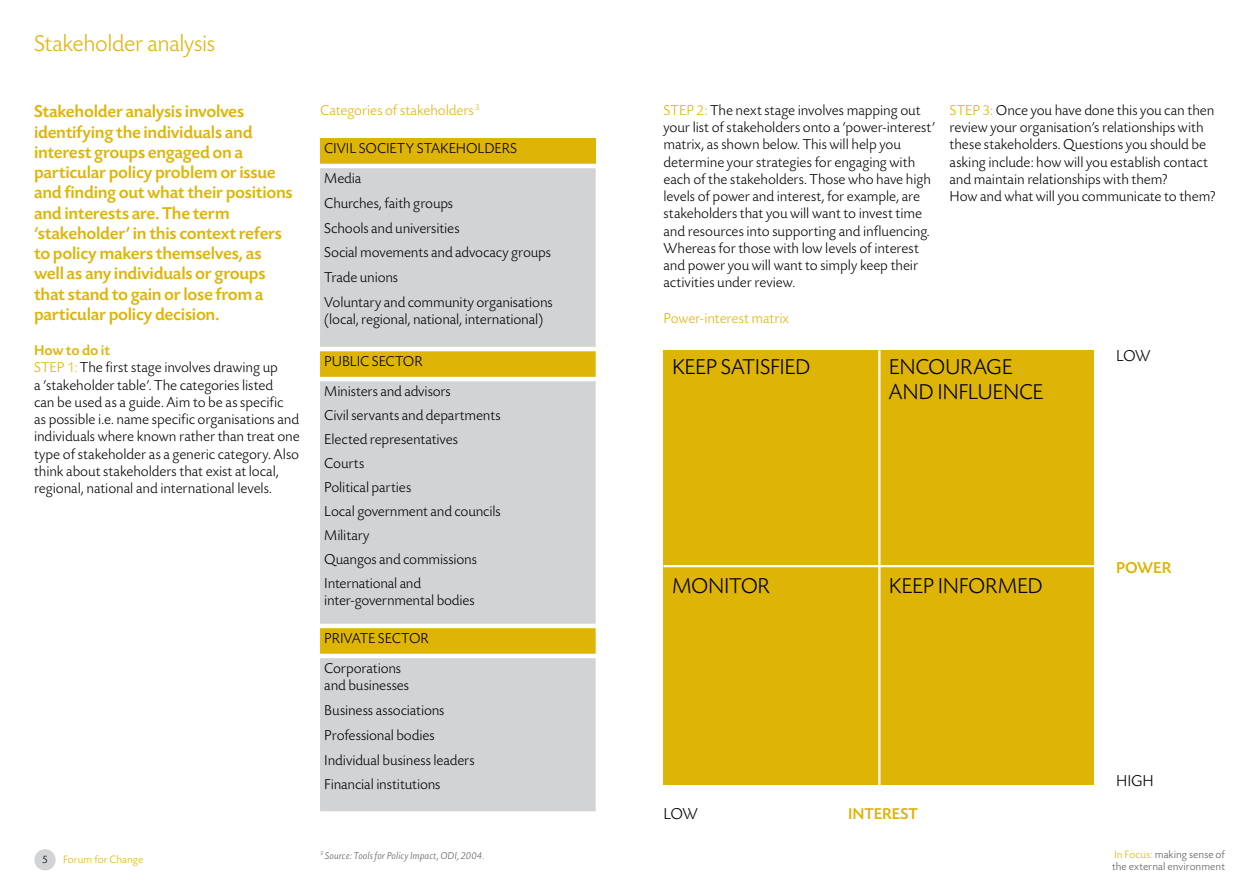
<style>
.page{position:relative;width:1259px;height:893px;background:#fff}
.page>*{position:absolute;margin:0;border:0;box-sizing:border-box;transform-origin:0 0}
.t1{font:300 24px "Today SB";letter-spacing:-.015em;color:#deb407}
.t2{font:300 22.5px "Today SB";letter-spacing:-.015em;color:#000}
.t3{font:500 18px/20.2px "Today SB";letter-spacing:-.015em;color:#deb407}
.t4{font:500 16.5px "Today SB";letter-spacing:-.01em;color:#deb407}
.t5{font:300 16.5px "Today SB";color:#000}
.t6{font:300 15px/17.2px "Today SB";letter-spacing:-.005em;color:#000}
.t7{font:300 15px "Today SB";letter-spacing:-.005em;color:#deb407}
.t8{font:300 11.25px/12px "Today SB";letter-spacing:.005em;color:#58595b}
.t9{font:300 11.25px "Today SB";letter-spacing:.005em;color:#deb407}
.t10{font:300 11.25px "Today SB";color:#000}
.t11{font:italic 300 10.5px "Today SB";letter-spacing:.005em;color:#58595b}
.s1{font-weight:500;color:#deb407}
.s2{color:#deb407}
</style>
<div class="page">
<div style="left:34px;top:849px;width:22px;height:21px;background:#d1d3d4;border-radius:50%"></div>
<div style="left:320px;top:138px;width:275px;height:26px;background:#deb407"></div>
<div style="left:320px;top:168px;width:275px;height:643px;background:#d1d3d4"></div>
<svg style="left:320px;top:351px;width:275px;height:303px;background:#d4cfb2"></svg>
<div style="left:663px;top:350px;width:431px;height:434px;background:#deb407"></div>
<hr style="left:663px;top:565px;width:432px;height:2px;background:#fff">
<hr style="left:878px;top:350px;width:2px;height:435px;background:#fff">
<h1 class="t1" style="left:34px;top:31px;width:183px">Stakeholder analysis</h1>
<p class="t3" style="left:34px;top:102px;width:260px">Stakeholder analysis involves identifying the individuals and interest groups engaged on a particular policy problem or issue and finding out what their positions and interests are. The term ‘stakeholder’ in this context refers to policy makers themselves, as well as any individuals or groups that stand to gain or lose from a particular policy decision.</p>
<p class="t6" style="left:34px;top:342px;width:267px"><span class="s1">H ow to do it<br></span><span class="s2">St ep 1:</span> The first stage involves drawing up<br>a ‘stakeholder table’. The categories listed<br>can be used as a guide. Aim to be as specific<br>as possible i.e. name specific organisations and individuals where known rather than treat one type of stakeholder as a generic category. Also think about stakeholders that exist at local, regional, national and international levels.</p>
<p class="t7" style="left:320px;top:102px;width:161px">Categories of stakeholders <sup>3</sup></p>
<p class="t6" style="left:663px;top:102px;width:273px"><span class="s2">Step 2:</span> The next stage involves mapping out your list of stakeholders onto a ‘power-interest’ matrix, as shown below. This will help you determine your strategies for engaging with each of the stakeholders. Those who have high levels of power and interest, for example, are stakeholders that you will want to invest time and resources into supporting and influencing.<br>Whereas for those with low levels of interest and power you will want to simply keep their activities under review.</p>
<p class="t7" style="left:663px;top:310px;width:127px">Power-interest matrix</p>
<p class="t6" style="left:949px;top:102px;width:268px"><span class="s2">Step 3:</span> Once you have done this you can then review your organisation’s relationships with these stakeholders. Questions you should be asking include: how will you establish contact and maintain relationships with them?<br>How and what will you communicate to them?</p>
<p class="t6" style="left:324px;top:140px;width:43px">Civi l soci</p>
<p class="t6" style="left:389px;top:140px;width:37px">ety stak</p>
<p class="t6" style="left:449px;top:140px;width:61px">eho ld ers</p>
<p class="t6" style="left:324px;top:167px;width:230px;line-height:24.8px">Media<br>Churches, faith groups<br>Schools and universities<br>Social movements and advocacy groups<br>Trade unions<br>Voluntary and community organisations</p>
<p class="t6" style="left:324px;top:311px;width:220px">(local, regional, national, international)</p>
<p class="t6" style="left:324px;top:347px;width:128px;line-height:30px">Pu blic sector<br>Ministers and advisors</p>
<p class="t6" style="left:324px;top:404px;width:178px;line-height:24px">Civil servants and departments<br>Elected representatives<br>Courts<br>Political parties<br>Local government and councils<br>Military<br>Quangos and commissions<br>International and</p>
<p class="t6" style="left:324px;top:592px;width:152px">inter-governmental bodies</p>
<p class="t6" style="left:324px;top:630px;width:16px">Privat</p>
<p class="t5" style="left:1116px;top:347px;width:12px">Low</p>
<h2 class="t2" style="left:672px;top:355px;width:59px">keep satisfi</h2>
<h2 class="t2" style="left:784px;top:355px;width:24px">ed</h2>
<h2 class="t2" style="left:889px;top:355px;width:26px">encourag</h2>
<h2 class="t2" style="left:1001px;top:355px;width:12px">e</h2>
<h2 class="t2" style="left:889px;top:380px;width:16px">and</h2>
<h2 class="t2" style="left:937px;top:380px;width:107px">influence</h2>
<p class="t4" style="left:1116px;top:559px;width:57px">Power</p>
<h2 class="t2" style="left:672px;top:574px;width:34px">Monitor</h2>
<h2 class="t2" style="left:889px;top:574px;width:63px">Keep inform</h2>
<h2 class="t2" style="left:1017px;top:574px;width:24px">ed</h2>
<p class="t6" style="left:324px;top:624px;width:78px;line-height:30px;text-align:right">e sector<br>Corporations</p>
<p class="t6" style="left:324px;top:674px;width:152px;line-height:24.8px">and businesses<br>Business associations<br>Professional bodies<br>Individual business leaders<br>Financial institutions</p>
<p class="t5" style="left:1116px;top:771px;width:20px">High</p>
<p class="t5" style="left:663px;top:805px;width:12px">Low</p>
<p class="t4" style="left:848px;top:805px;width:68px">Interest</p>
<p class="t10" style="left:42px;top:853px;width:7px">5</p>
<p class="t9" style="left:63px;top:854px;width:82px">Forum for Change</p>
<p class="t8" style="left:1112px;top:848px;width:114px"><span class="s2">In Focus:</span> making sense of the external environment</p>
<p class="t11" style="left:320px;top:850px;width:166px"><sup>3</sup> Source: Tools for Policy Impact, ODI, 2004.</p>
</div>
